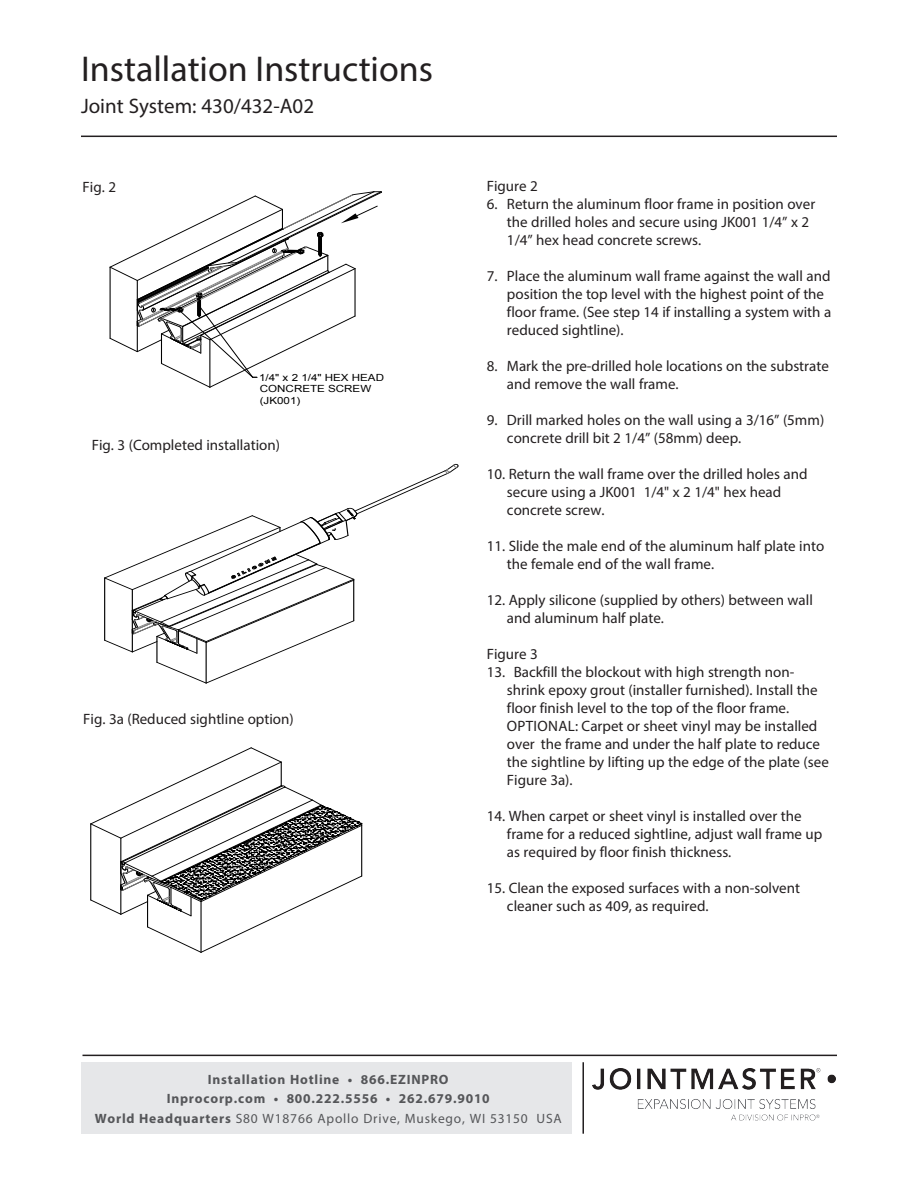
<style>
.page{position:relative;width:918px;height:1188px;background:#fff}
.page>*{position:absolute;margin:0;border:0;box-sizing:border-box;transform-origin:0 0}
.Installation_Instruc{font:36px "Myriad Pro";color:#231f20}
.install_draw_heads{font:21px "Myriad Pro";color:#231f20}
.Body_text{font:15px/18px "Myriad Pro";color:#231f20}
.t1{font:700 13.5px/19.5px "Myriad Pro";letter-spacing:.06em;color:#555659;text-align:center}
.t2{font:9.9px/11.7px "Arial";color:#000;scale:1.18 1}
.s1{font-weight:400}
</style>
<div class="page">
<hr style="left:81px;top:136px;width:756px;height:1px;background:#231f20">
<hr style="left:82px;top:1055px;width:755px;height:1px;background:#231f20">
<div style="left:81px;top:1063px;width:490px;height:71px;background:#e6e7e9"></div>
<img style="left:593px;top:1069px;width:243px;height:51px">
<hr style="left:582px;top:1062px;width:2px;height:72px;background:#231f20">
<svg style="left:110px;top:191px;width:272px;height:196px"></svg>
<svg style="left:104px;top:464px;width:354px;height:219px"></svg>
<svg style="left:91px;top:748px;width:271px;height:205px"></svg>
<p class="Installation_Instruc" style="left:81px;top:47px;width:354px">Installation Instructions</p>
<p class="install_draw_heads" style="left:81px;top:93px;width:235px">Joint System: 430/432-A02</p>
<p class="Body_text" style="left:83px;top:177px;width:35px">Fig. 2</p>
<p class="t2" style="left:259px;top:371px;width:107px">1/4" x 2 1/4" HEX HEAD<br>CONCRETE SCREW (JK001)</p>
<p class="Body_text" style="left:92px;top:436px;width:190px">Fig. 3 (Completed installation)</p>
<p class="Body_text" style="left:83px;top:709px;width:212px">Fig. 3a (Reduced sightline option)</p>
<p class="Body_text" style="left:487px;top:177px;width:53px">Figure 2</p>
<p class="Body_text" style="left:507px;top:195px;width:310px;text-indent:-20px">6. Return the aluminum floor frame in position over the drilled holes and secure using JK001 1/4” x 2<br>1/4” hex head concrete screws.</p>
<p class="Body_text" style="left:507px;top:267px;width:326px;text-indent:-20px">7. Place the aluminum wall frame against the wall and position the top level with the highest point of the floor frame. (See step 14 if installing a system with a reduced sightline).</p>
<p class="Body_text" style="left:507px;top:357px;width:323px;text-indent:-20px">8. Mark the pre-drilled hole locations on the substrate and remove the wall frame.</p>
<p class="Body_text" style="left:507px;top:411px;width:319px;text-indent:-20px">9. Drill marked holes on the wall using a 3/16” (5mm) concrete drill bit 2 1/4” (58mm) deep.</p>
<p class="Body_text" style="left:507px;top:465px;width:302px;text-indent:-20px">10. Return the wall frame over the drilled holes and secure using a JK001 1/4" x 2 1/4" hex head concrete screw.</p>
<p class="Body_text" style="left:507px;top:537px;width:319px;text-indent:-20px">11. Slide the male end of the aluminum half plate into the female end of the wall frame.</p>
<p class="Body_text" style="left:507px;top:591px;width:307px;text-indent:-20px">12. Apply silicone (supplied by others) between wall and aluminum half plate.</p>
<p class="Body_text" style="left:487px;top:645px;width:53px">Figure 3</p>
<p class="Body_text" style="left:507px;top:663px;width:312px;text-indent:-20px">13. Backfill the blockout with high strength non&shy;shrink epoxy grout (installer furnished). Install the floor finish level to the top of the floor frame.</p>
<p class="Body_text" style="left:507px;top:717px;width:323px">OPTIONAL: Carpet or sheet vinyl may be installed over the frame and under the half plate to reduce the sightline by lifting up the edge of the plate (see Figure 3a).</p>
<p class="Body_text" style="left:507px;top:807px;width:317px;text-indent:-20px">14. When carpet or sheet vinyl is installed over the frame for a reduced sightline, adjust wall frame up as required by floor finish thickness.</p>
<p class="Body_text" style="left:507px;top:879px;width:295px;text-indent:-20px">15. Clean the exposed surfaces with a non-solvent cleaner such as 409, as required.</p>
<p class="t1" style="left:95px;top:1069px;width:469px">Installation Hotline • 866.EZINPRO<br>Inprocorp.com • 800.222.5556 • 262.679.9010<br>World Headquarters <span class="s1">S80 W18766 Apollo Drive, Muskego, WI 53150 USA</span></p>
</div>
